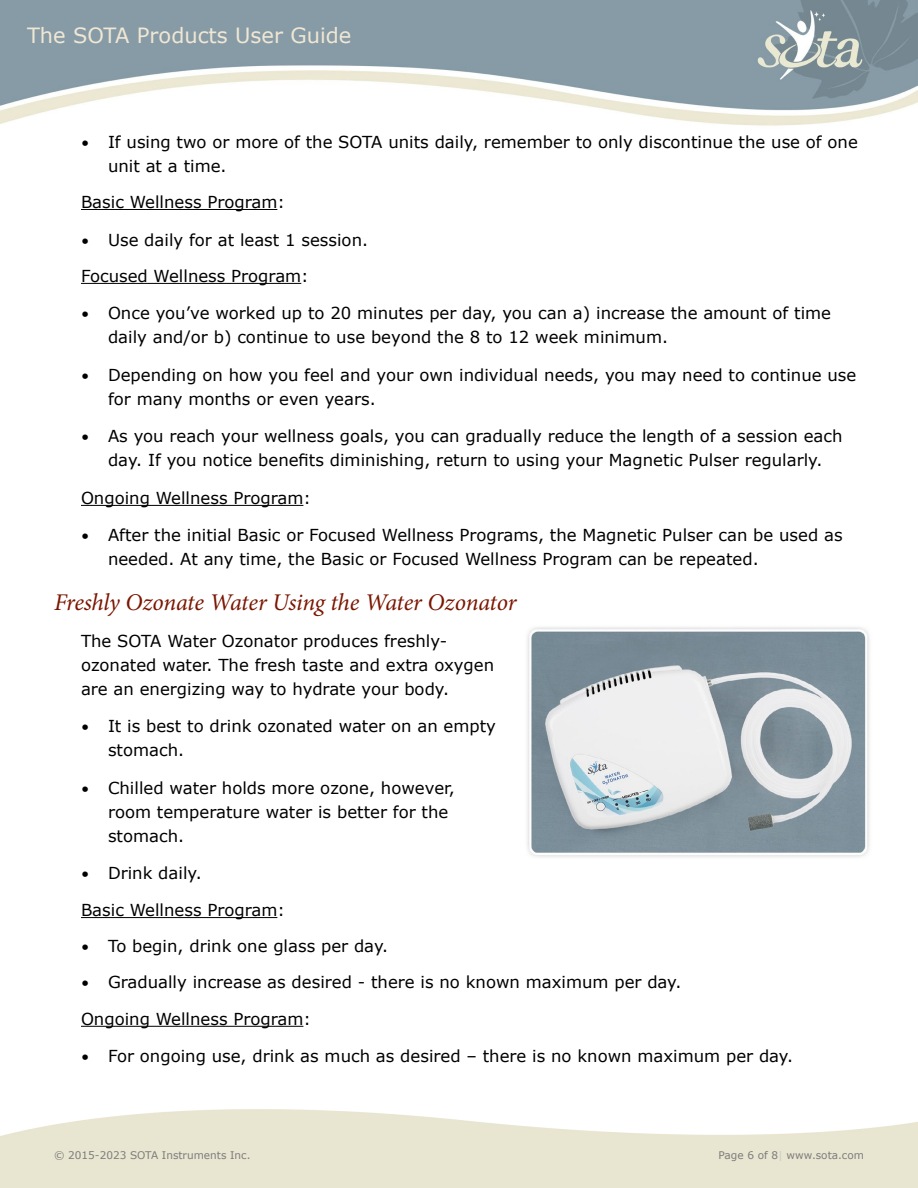
<style>
.page{position:relative;width:918px;height:1188px;background:#fff}
.page>*{position:absolute;margin:0;border:0;box-sizing:border-box;transform-origin:0 0}
.t1{font:italic 24px "Minion Pro";letter-spacing:-.01em;color:#7a1600}
.t2{font:21px "Verdana";color:#f0e7d4}
.t3{font:16.5px/24px "Verdana";color:#000}
.t4{font:10.5px "Verdana";color:#7d7c7b}
.s1{font-size:15px}
.s2{color:#cbcaca}
</style>
<div class="page">
<img style="left:0;top:0;width:918px;height:126px">
<hr style="left:81px;top:209px;width:196px;height:1px;background:#000">
<hr style="left:81px;top:283px;width:220px;height:1px;background:#000">
<hr style="left:81px;top:505px;width:222px;height:1px;background:#000">
<hr style="left:81px;top:917px;width:196px;height:1px;background:#000">
<hr style="left:81px;top:1026px;width:222px;height:1px;background:#000">
<img style="left:527px;top:627px;width:343px;height:230px">
<p class="t2" style="left:27px;top:22px;width:326px">The SOTA Products User Guide</p>
<p class="t3" style="left:108px;top:129px;width:751px;text-indent:-27px"><span class="s1">•</span> If using two or more of the SOTA units daily, remember to only discontinue the use of one unit at a time.</p>
<p class="t3" style="left:81px;top:189px;width:205px">Basic Wellness Program:</p>
<p class="t3" style="left:81px;top:227px;width:289px"><span class="s1">•</span> Use daily for at least 1 session.</p>
<p class="t3" style="left:81px;top:263px;width:229px">Focused Wellness Program:</p>
<p class="t3" style="left:108px;top:301px;width:725px;text-indent:-27px"><span class="s1">•</span> Once you’ve worked up to 20 minutes per day, you can a) increase the amount of time daily and/or b) continue to use beyond the 8 to 12 week minimum.</p>
<p class="t3" style="left:108px;top:362px;width:750px;text-indent:-27px"><span class="s1">•</span> Depending on how you feel and your own individual needs, you may need to continue use for many months or even years.</p>
<p class="t3" style="left:81px;top:424px;width:763px;text-align:center"><span class="s1">•</span> As you reach your wellness goals, you can gradually reduce the length of a session each day. If you notice benefits diminishing, return to using your Magnetic Pulser regularly.</p>
<p class="t3" style="left:81px;top:485px;width:231px">Ongoing Wellness Program:</p>
<p class="t3" style="left:108px;top:523px;width:736px;text-indent:-27px"><span class="s1">•</span> After the initial Basic or Focused Wellness Programs, the Magnetic Pulser can be used as needed. At any time, the Basic or Focused Wellness Program can be repeated.</p>
<h1 class="t1" style="left:54px;top:586px;width:464px">Freshly Ozonate Water Using the Water Ozonator</h1>
<p class="t3" style="left:81px;top:628px;width:415px">The SOTA Water Ozonator produces freshly&shy;ozonated water. The fresh taste and extra oxygen are an energizing way to hydrate your body.</p>
<p class="t3" style="left:108px;top:714px;width:389px;text-indent:-27px"><span class="s1">•</span> It is best to drink ozonated water on an empty stomach.</p>
<p class="t3" style="left:108px;top:775px;width:348px;text-indent:-27px"><span class="s1">•</span> Chilled water holds more ozone, however, room temperature water is better for the stomach.</p>
<p class="t3" style="left:81px;top:861px;width:122px"><span class="s1">•</span> Drink daily.</p>
<p class="t3" style="left:81px;top:898px;width:205px">Basic Wellness Program:</p>
<p class="t3" style="left:81px;top:933px;width:309px"><span class="s1">•</span> To begin, drink one glass per day.</p>
<p class="t3" style="left:81px;top:969px;width:602px"><span class="s1">•</span> Gradually increase as desired - there is no known maximum per day.</p>
<p class="t3" style="left:81px;top:1006px;width:231px">Ongoing Wellness Program:</p>
<p class="t3" style="left:81px;top:1044px;width:714px"><span class="s1">•</span> For ongoing use, drink as much as desired – there is no known maximum per day.</p>
<p class="t4" style="left:54px;top:1149px;width:198px">© 2015-2023 SOTA Instruments Inc.</p>
<p class="t4" style="left:718px;top:1149px;width:147px">Page 6 of 8<span class="s2">|</span> www.sota.com</p>
</div>
